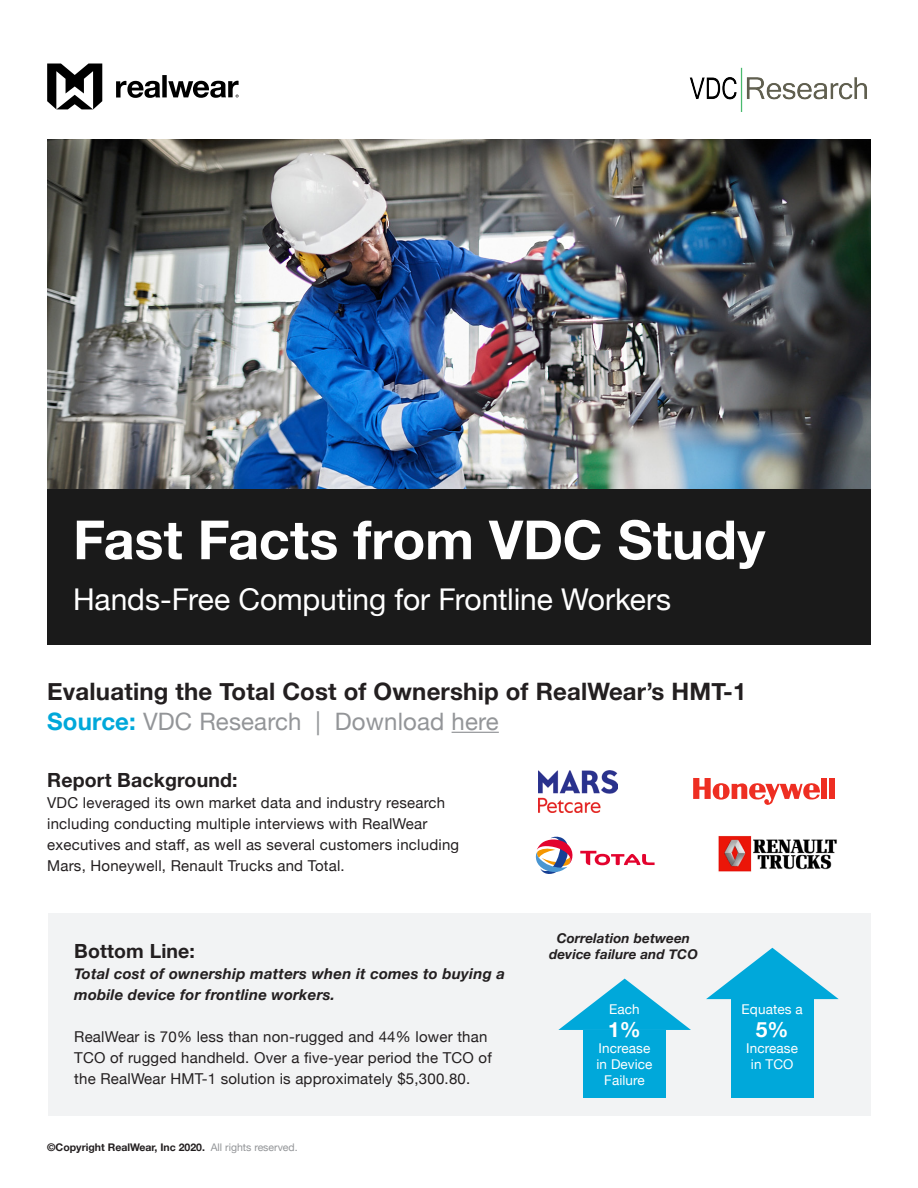
<style>
.page{position:relative;width:918px;height:1188px;background:#fff}
.page>*{position:absolute;margin:0;border:0;box-sizing:border-box;transform-origin:0 0}
.t1{font:700 54px "Helvetica Neue";color:#fff}
.t2{font:30px "Helvetica Neue";letter-spacing:-.005em;color:#fff}
.t3{font:700 24px "Helvetica Neue";letter-spacing:.01em;color:#231f20}
.t4{font:24px "Helvetica Neue";letter-spacing:.01em;color:#939598}
.t5{font:700 21px "Helvetica Neue";color:#fff}
.t6{font:700 19.5px "Helvetica Neue";letter-spacing:.01em;color:#231f20}
.t7{font:15px/21px "Helvetica Neue";letter-spacing:.015em;color:#231f20}
.t8{font:italic 700 15px/21px "Helvetica Neue";letter-spacing:.015em;color:#231f20}
.t9{font:13.5px/16.2px "Helvetica Neue";letter-spacing:.01em;color:#fff;text-align:center}
.t10{font:italic 700 13.5px "Helvetica Neue";letter-spacing:.01em;color:#231f20}
.t11{font:700 10.5px "Helvetica Neue";color:#231f20}
.s1{font-weight:700;color:#00a8da}
.s2{font-weight:400;color:#939598}
</style>
<div class="page">
<div style="left:48px;top:913px;width:823px;height:203px;background:#f2f3f4"></div>
<svg style="left:116px;top:81px;width:44px;height:17px"></svg>
<div style="left:162px;top:75px;width:5px;height:22px;background:#000"></div>
<svg style="left:168px;top:81px;width:71px;height:17px"></svg>
<svg style="left:47px;top:64px;width:55px;height:45px"></svg>
<img style="left:47px;top:139px;width:824px;height:350px">
<div style="left:47px;top:489px;width:824px;height:156px;background:#1a1a1a"></div>
<hr style="left:452px;top:732px;width:47px;height:1px;background:#939598">
<img style="left:689px;top:67px;width:178px;height:45px">
<img style="left:539px;top:771px;width:79px;height:41px">
<div style="left:822px;top:778px;width:5px;height:21px;background:#ee2e22"></div>
<div style="left:830px;top:778px;width:5px;height:21px;background:#ee2e22"></div>
<svg style="left:693px;top:778px;width:127px;height:27px"></svg>
<svg style="left:535px;top:836px;width:120px;height:38px"></svg>
<img style="left:718px;top:835px;width:119px;height:37px">
<svg style="left:558px;top:979px;width:133px;height:51px"></svg>
<svg style="left:706px;top:948px;width:133px;height:51px"></svg>
<div style="left:583px;top:1030px;width:83px;height:68px;background:#00a8da"></div>
<div style="left:731px;top:999px;width:83px;height:99px;background:#00a8da"></div>
<p class="t1" style="left:73px;top:498px;width:694px">Fast Facts from VDC Study</p>
<p class="t2" style="left:73px;top:578px;width:600px">Hands-Free Computing for Frontline Workers</p>
<p class="t3" style="left:47px;top:673px;width:701px">Evaluating the Total Cost of Ownership of RealWear’s HMT-1</p>
<p class="t4" style="left:47px;top:704px;width:453px"><span class="s1">Source:</span> VDC Research | Download here</p>
<p class="t6" style="left:47px;top:765px;width:192px">Report Background:</p>
<p class="t7" style="left:47px;top:793px;width:414px">VDC leveraged its own market data and industry research including conducting multiple interviews with RealWear executives and staff, as well as several customers including Mars, Honeywell, Renault Trucks and Total.</p>
<p class="t6" style="left:74px;top:936px;width:122px">Bottom Line:</p>
<p class="t8" style="left:74px;top:963px;width:432px">Total cost of ownership matters when it comes to buying a mobile device for frontline workers.</p>
<p class="t7" style="left:74px;top:1027px;width:419px">RealWear is 70% less than non-rugged and 44% lower than<br>TCO of rugged handheld. Over a five-year period the TCO of the RealWear HMT-1 solution is approximately $5,300.80.</p>
<p class="t11" style="left:47px;top:1139px;width:252px">©Copyright RealWear, Inc 2020. <span class="s2">All rights reserved.</span></p>
<p class="t10" style="left:557px;top:928px;width:135px">Correlation between</p>
<p class="t10" style="left:549px;top:944px;width:150px">device failure and TCO</p>
<p class="t9" style="left:609px;top:1002px;width:32px">Each</p>
<p class="t5" style="left:608px;top:1013px;width:34px">1%</p>
<p class="t9" style="left:596px;top:1041px;width:58px">Increase in Device<br>Failure</p>
<p class="t9" style="left:742px;top:1002px;width:63px">Equates a</p>
<p class="t5" style="left:756px;top:1013px;width:34px">5%</p>
<p class="t9" style="left:746px;top:1041px;width:53px">Increase</p>
<p class="t9" style="left:751px;top:1057px;width:44px">in TCO</p>
</div>
